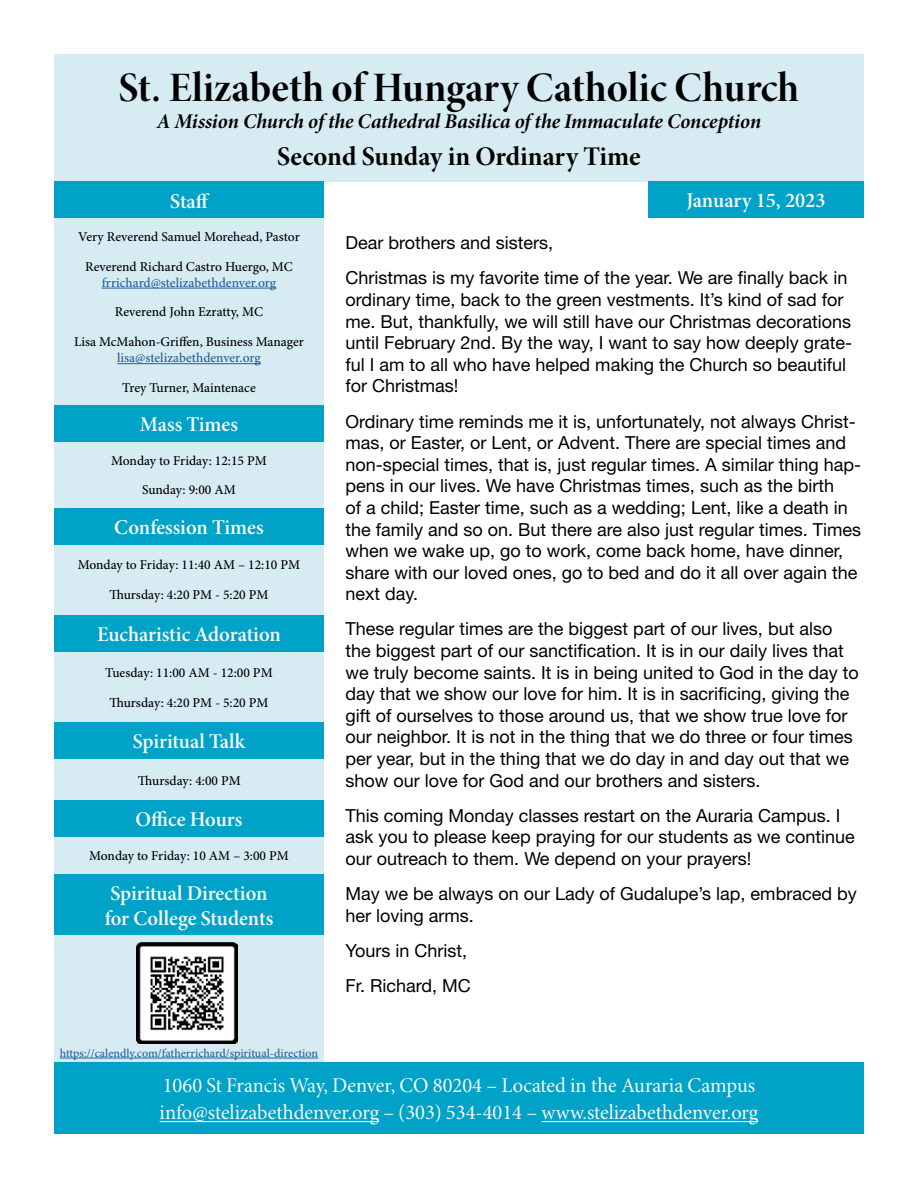
<style>
.page{position:relative;width:918px;height:1188px;background:#fff}
.page>*{position:absolute;margin:0;border:0;box-sizing:border-box;transform-origin:0 0}
.t1{font:42px "Minion Pro Bold Disp";color:#000}
.t2{font:27px "Minion Pro Bold Subh";color:#000}
.t3{font:21px/25.2px "Minion Pro Semibold Subh";letter-spacing:-.005em;color:#fff}
.t4{font:21px/27px "Minion Pro Subh";color:#fff}
.t5{font:21px "Minion Pro Bold It Subh";letter-spacing:-.005em;color:#000}
.t6{font:18px/21.6px "Helvetica Neue LT Std";color:#000}
.t7{font:500 13.5px/29.7px "Minion Pro";color:#000;text-align:center}
.t8{font:500 13.5px "Minion Pro";color:#215e9e}
.t9{font:500 12px "Minion Pro";color:#215e9e}
</style>
<div class="page">
<div style="left:54px;top:218px;width:270px;height:187px;background:#d7ebf2"></div>
<hr style="left:102px;top:288px;width:174px;height:1px;background:#215e9e">
<hr style="left:117px;top:363px;width:144px;height:1px;background:#215e9e">
<div style="left:54px;top:441px;width:270px;height:67px;background:#d7ebf2"></div>
<div style="left:54px;top:541px;width:270px;height:77px;background:#d7ebf2"></div>
<div style="left:54px;top:835px;width:270px;height:40px;background:#d7ebf2"></div>
<div style="left:54px;top:758px;width:270px;height:43px;background:#d7ebf2"></div>
<div style="left:54px;top:650px;width:270px;height:74px;background:#d7ebf2"></div>
<div style="left:54px;top:54px;width:810px;height:128px;background:#d7ebf2"></div>
<div style="left:648px;top:181px;width:216px;height:37px;background:#00a2c7"></div>
<div style="left:54px;top:935px;width:270px;height:128px;background:#d7ebf2"></div>
<div style="left:54px;top:1063px;width:810px;height:71px;background:#00a2c7"></div>
<hr style="left:160px;top:1121px;width:219px;height:1px;background:#fff">
<hr style="left:542px;top:1121px;width:216px;height:1px;background:#fff">
<img style="left:136px;top:943px;width:101px;height:100px">
<div style="left:54px;top:405px;width:270px;height:36px;background:#00a2c7"></div>
<div style="left:54px;top:182px;width:270px;height:36px;background:#00a2c7"></div>
<div style="left:54px;top:509px;width:270px;height:36px;background:#00a2c7"></div>
<div style="left:54px;top:800px;width:270px;height:36px;background:#00a2c7"></div>
<div style="left:54px;top:722px;width:270px;height:36px;background:#00a2c7"></div>
<div style="left:54px;top:615px;width:270px;height:37px;background:#00a2c7"></div>
<div style="left:54px;top:874px;width:270px;height:61px;background:#00a2c7"></div>
<hr style="left:60px;top:1058px;width:258px;height:1px;background:#215e9e">
<h1 class="t1" style="left:119px;top:62px;width:682px">St. Elizabeth of Hungary Catholic Church</h1>
<p class="t5" style="left:157px;top:109px;width:606px">A Mission Church of the Cathedral Basilica of the Immaculate Conception</p>
<h2 class="t2" style="left:277px;top:141px;width:365px">Second Sunday in Ordinary Time</h2>
<p class="t3" style="left:686px;top:189px;width:141px">January 15, 2023</p>
<p class="t3" style="left:170px;top:189px;width:41px">Staff</p>
<p class="t7" style="left:78px;top:222px;width:223px">Very Reverend Samuel Morehead, Pastor<br>Reverend Richard Castro Huergo, MC</p>
<p class="t8" style="left:102px;top:274px;width:176px">frrichard@stelizabethdenver.org</p>
<p class="t7" style="left:74px;top:298px;width:231px">Reverend John Ezratty, MC<br>Lisa McMahon-Griffen, Business Manager</p>
<p class="t8" style="left:117px;top:350px;width:145px">lisa@stelizabethdenver.org</p>
<p class="t7" style="left:122px;top:373px;width:135px">Trey Turner, Maintenace</p>
<p class="t3" style="left:140px;top:412px;width:100px">Mass Times</p>
<p class="t7" style="left:111px;top:446px;width:157px">Monday to Friday: 12:15 PM<br>Sunday: 9:00 AM</p>
<p class="t3" style="left:114px;top:516px;width:151px">Confession Times</p>
<p class="t7" style="left:78px;top:551px;width:224px">Monday to Friday: 11:40 AM – 12:10 PM<br>Thursday: 4:20 PM - 5:20 PM</p>
<p class="t3" style="left:97px;top:623px;width:185px">Eucharistic Adoration</p>
<p class="t7" style="left:105px;top:658px;width:169px">Tuesday: 11:00 AM - 12:00 PM<br>Thursday: 4:20 PM - 5:20 PM</p>
<p class="t3" style="left:133px;top:729px;width:114px">Spiritual Talk</p>
<p class="t7" style="left:138px;top:766px;width:104px">Thursday: 4:00 PM</p>
<p class="t3" style="left:136px;top:807px;width:108px">Office Hours</p>
<p class="t7" style="left:89px;top:841px;width:201px">Monday to Friday: 10 AM – 3:00 PM</p>
<p class="t3" style="left:105px;top:881px;width:170px">Spiritual Direction for College Students</p>
<p class="t9" style="left:60px;top:1046px;width:260px">https://calendly.com/fatherrichard/spiritual-direction</p>
<p class="t6" style="left:346px;top:225px;width:503px;line-height:35.1px">Dear brothers and sisters,<br>Christmas is my favorite time of the year. We are finally back in</p>
<p class="t6" style="left:346px;top:289px;width:508px">ordinary time, back to the green vestments. It’s kind of sad for me. But, thankfully, we will still have our Christmas decorations until February 2nd. By the way, I want to say how deeply grate&shy;ful I am to all who have helped making the Church so beautiful for Christmas!</p>
<p class="t6" style="left:346px;top:410px;width:517px">Ordinary time reminds me it is, unfortunately, not always Christ&shy;mas, or Easter, or Lent, or Advent. There are special times and non-special times, that is, just regular times. A similar thing hap&shy;pens in our lives. We have Christmas times, such as the birth<br>of a child; Easter time, such as a wedding; Lent, like a death in the family and so on. But there are also just regular times. Times when we wake up, go to work, come back home, have dinner, share with our loved ones, go to bed and do it all over again the next day.</p>
<p class="t6" style="left:346px;top:618px;width:515px">These regular times are the biggest part of our lives, but also the biggest part of our sanctification. It is in our daily lives that we truly become saints. It is in being united to God in the day to day that we show our love for him. It is in sacrificing, giving the gift of ourselves to those around us, that we show true love for our neighbor. It is not in the thing that we do three or four times per year, but in the thing that we do day in and day out that we show our love for God and our brothers and sisters.</p>
<p class="t6" style="left:346px;top:804px;width:511px">This coming Monday classes restart on the Auraria Campus. I ask you to please keep praying for our students as we continue our outreach to them. We depend on your prayers!</p>
<p class="t6" style="left:346px;top:883px;width:513px">May we be always on our Lady of Gudalupe’s lap, embraced by her loving arms.</p>
<p class="t6" style="left:346px;top:933px;width:127px;line-height:35.1px">Yours in Christ,<br>Fr. Richard, MC</p>
<p class="t4" style="left:160px;top:1073px;width:600px">1060 St Francis Way, Denver, CO 80204 – Located in the Auraria Campus info@stelizabethdenver.org – (303) 534-4014 – www.stelizabethdenver.org</p>
</div>
